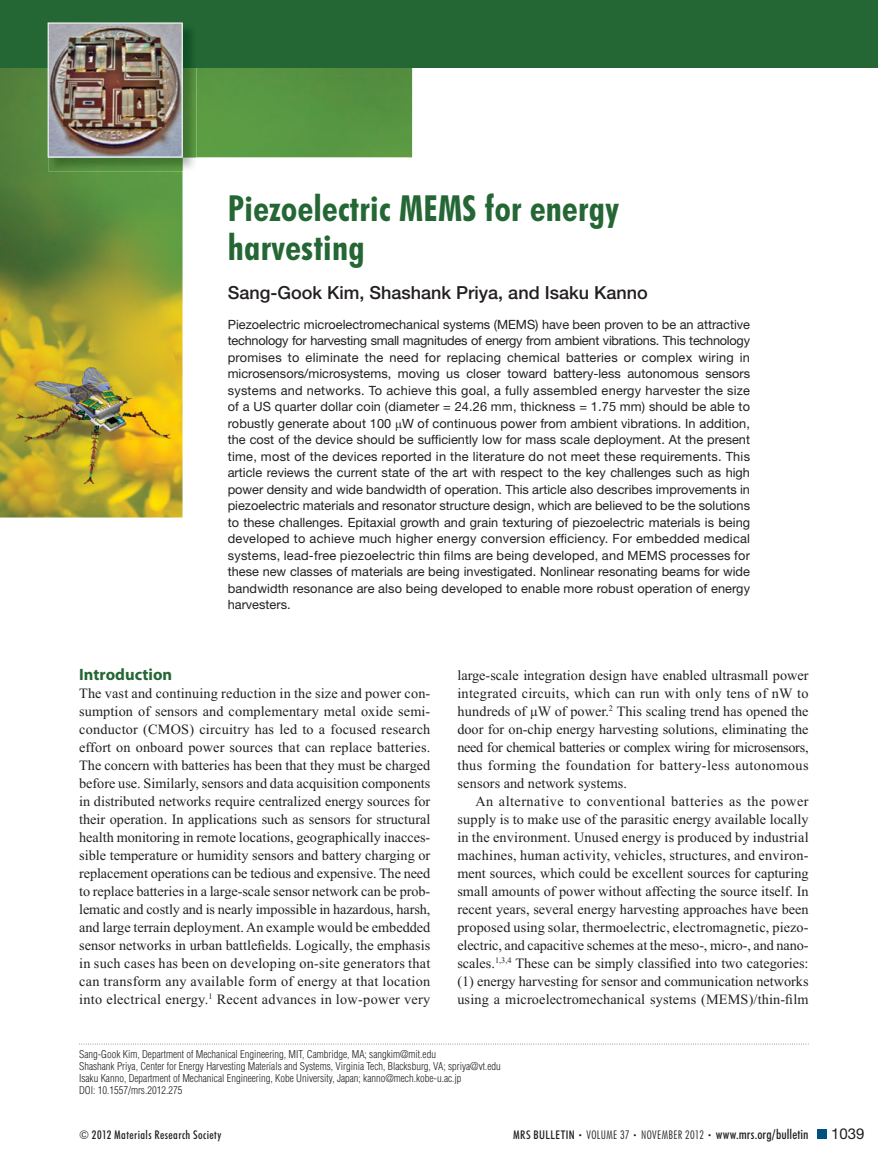
<style>
.page{position:relative;width:878px;height:1175px;background:#fff}
.page>*{position:absolute;margin:0;border:0;box-sizing:border-box;transform-origin:0 0}
.t1{font:700 condensed 36px/39px "Futura BT";letter-spacing:.01em;color:#246735}
.t2{font:500 18px "Helvetica Neue LT Std";color:#231f20}
.t3{font:700 16.5px "Myriad Pro";color:#246735}
.t4{font:15px "Helvetica Neue LT Std";color:#231f20}
.t5{font:14.25px/18px "Times New Roman";letter-spacing:.02em;color:#231f20;text-align:justify}
.t6{font:12.75px/16.5px "Helvetica Neue LT Std";letter-spacing:.01em;color:#231f20;text-align:justify}
.t7{font:300 condensed 12px "Futura BT";letter-spacing:.03em;color:#231f20}
.t8{font:500 condensed 12px "Futura BT";letter-spacing:.035em;color:#231f20}
.t9{font:300 condensed 10.5px/12px "Helvetica LT Std";color:#231f20}
.s1{font-family:"Times New Roman"}
.s2{font-weight:500}
.s3{font-size:7.5px}
.s4{font-weight:500;font-size:13.5px}
</style>
<div class="page">
<img style="left:0;top:68px;width:412px;height:450px">
<div style="left:0;top:0;width:878px;height:68px;background:#246735"></div>
<div style="left:817px;top:1130px;width:9px;height:8px;background:#005080"></div>
<img style="left:48px;top:22px;width:148px;height:149px">
<svg style="left:79px;top:1043px;width:728px;height:1px"></svg>
<h1 class="t1" style="left:228px;top:192px;width:392px">Piezoelectric MEMS for energy harvesting</h1>
<p class="t2" style="left:228px;top:286px;width:421px">Sang-Gook Kim , Shashank Priya , and Isaku Kanno</p>
<p class="t6" style="left:228px;top:317px;width:524px">Piezoelectric microelectromechanical systems (MEMS) have been proven to be an attractive technology for harvesting small magnitudes of energy from ambient vibrations. This technology promises to eliminate the need for replacing chemical batteries or complex wiring in microsensors/microsystems, moving us closer toward battery-less autonomous sensors systems and networks. To achieve this goal, a fully assembled energy harvester the size of a US quarter dollar coin (diameter = 24.26 mm, thickness = 1.75 mm) should be able to robustly generate about 100 <span class="s1">μ</span>W of continuous power from ambient vibrations. In addition, the cost of the device should be sufficiently low for mass scale deployment. At the present time, most of the devices reported in the literature do not meet these requirements. This article reviews the current state of the art with respect to the key challenges such as high power density and wide bandwidth of operation. This article also describes improvements in piezoelectric materials and resonator structure design, which are believed to be the solutions to these challenges. Epitaxial growth and grain texturing of piezoelectric materials is being developed to achieve much higher energy conversion efficiency. For embedded medical systems, lead-free piezoelectric thin films are being developed, and MEMS processes for these new classes of materials are being investigated. Nonlinear resonating beams for wide bandwidth resonance are also being developed to enable more robust operation of energy harvesters.</p>
<p class="t3" style="left:79px;top:668px;width:95px">Introduction</p>
<p class="t5" style="left:79px;top:685px;width:353px">The vast and continuing reduction in the size and power con&shy;sumption of sensors and complementary metal oxide semi&shy;conductor (CMOS) circuitry has led to a focused research effort on onboard power sources that can replace batteries.<br>The concern with batteries has been that they must be charged before use. Similarly, sensors and data acquisition components in distributed networks require centralized energy sources for their operation. In applications such as sensors for structural health monitoring in remote locations, geographically inacces&shy;sible temperature or humidity sensors and battery charging or replacement operations can be tedious and expensive. The need to replace batteries in a large-scale sensor network can be prob&shy;lematic and costly and is nearly impossible in hazardous, harsh, and large terrain deployment. An example would be embedded sensor networks in urban battlefields. Logically, the emphasis in such cases has been on developing on-site generators that can transform any available form of energy at that location into electrical energy. <sup>1</sup> Recent advances in low-power very</p>
<p class="t5" style="left:457px;top:667px;width:353px">large-scale integration design have enabled ultrasmall power integrated circuits, which can run with only tens of nW to hundreds of μ W of power. <sup>2</sup> This scaling trend has opened the door for on-chip energy harvesting solutions, eliminating the need for chemical batteries or complex wiring for microsensors, thus forming the foundation for battery-less autonomous sensors and network systems.</p>
<p class="t5" style="left:457px;top:793px;width:353px;text-indent:18px">An alternative to conventional batteries as the power supply is to make use of the parasitic energy available locally in the environment. Unused energy is produced by industrial machines, human activity, vehicles, structures, and environ&shy;ment sources, which could be excellent sources for capturing small amounts of power without affecting the source itself. In recent years, several energy harvesting approaches have been proposed using solar, thermoelectric, electromagnetic, piezo&shy;electric, and capacitive schemes at the meso-, micro-, and nano&shy;scales. <sup>1,3,4</sup> These can be simply classified into two categories: (1) energy harvesting for sensor and communication networks using a microelectromechanical systems (MEMS)/thin-film</p>
<p class="t9" style="left:79px;top:1049px;width:423px">Sang-Gook Kim, Department of Mechanical Engineering , MIT , Cambridge , MA ; sangkim@mit.edu<br>Shashank Priya, Center for Energy Harvesting Materials and Systems , Virginia Tech , Blacksburg , VA ; spriya@vt.edu Isaku Kanno, Department of Mechanical Engineering , Kobe University , Japan ; kanno@mech.kobe-u.ac.jp<br>DOI: 10.1557/mrs.2012.275</p>
<p class="t8" style="left:79px;top:1130px;width:144px">© 2012 Materials Research Society</p>
<p class="t7" style="left:513px;top:1130px;width:297px"><span class="s2">MRS BULLETIN</span> <span class="s3">•</span> VOLUME 37 <span class="s3">•</span> NOVEMBER 2012 <span class="s3">•</span> <span class="s4">www.mrs.org/bulletin</span></p>
<p class="t4" style="left:831px;top:1128px;width:35px">1039</p>
</div>
